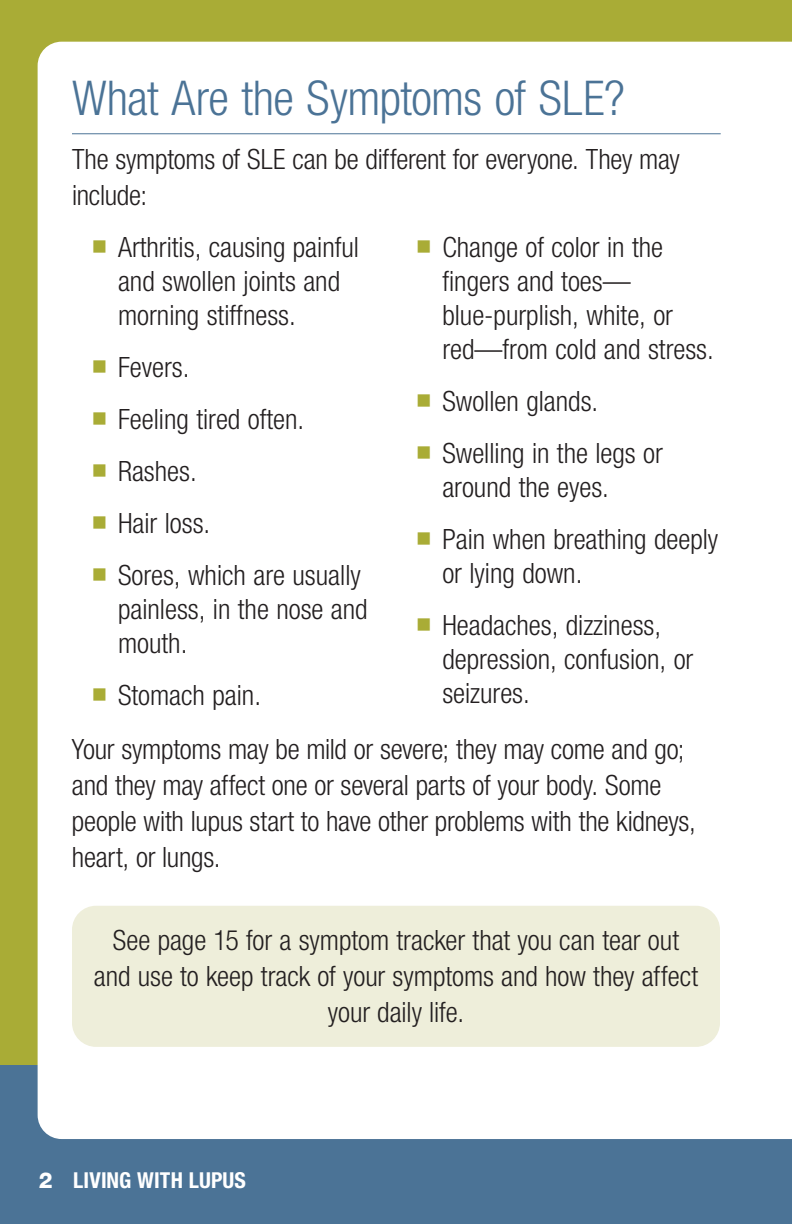
<style>
.page{position:relative;width:792px;height:1224px;background:#fff}
.page>*{position:absolute;margin:0;border:0;box-sizing:border-box;transform-origin:0 0}
.t1{font:300 condensed 48px "Helvetica Neue LT Std";letter-spacing:-.015em;color:#4b7396}
.t2{font:300 condensed 28px/34px "Helvetica Neue LT Std";color:#231f20}
.t3{font:700 condensed 22px "Helvetica Neue LT Std";letter-spacing:.005em;color:#fff}
.s1{font-family:"Arial Unicode MS";font-weight:400;font-stretch:normal;color:#a9ac36}
.s2{font-weight:800;font-stretch:normal}
</style>
<div class="page">
<div style="left:0;top:0;width:792px;height:1084px;background:#a9ac36"></div>
<div style="left:0;top:1066px;width:792px;height:158px;background:#4b7396"></div>
<div style="left:38px;top:42px;width:753px;height:1097px;background:#fff"></div>
<svg style="left:791px;top:42px;width:1px;height:1097px"></svg>
<hr style="left:72px;top:133px;width:649px;height:1px;background:#4b7396">
<div style="left:72px;top:906px;width:648px;height:141px;background:#eeeeda;border-radius:24px"></div>
<h2 class="t1" style="left:72px;top:71px;width:555px">What Are the Symptoms of SLE?</h2>
<p class="t2" style="left:72px;top:141px;width:609px;line-height:36px">The symptoms of SLE can be different for everyone. They may include:</p>
<p class="t2" style="left:118px;top:230px;width:243px;text-indent:-27px"><span class="s1">■</span> Arthritis, causing painful and swollen joints and morning stiffness.</p>
<p class="t2" style="left:91px;top:350px;width:100px"><span class="s1">■</span> Fevers.</p>
<p class="t2" style="left:91px;top:402px;width:215px"><span class="s1">■</span> Feeling tired often.</p>
<p class="t2" style="left:91px;top:454px;width:107px"><span class="s1">■</span> Rashes.</p>
<p class="t2" style="left:91px;top:506px;width:121px"><span class="s1">■</span> Hair loss.</p>
<p class="t2" style="left:118px;top:558px;width:251px;text-indent:-27px"><span class="s1">■</span> Sores, which are usually painless, in the nose and mouth.</p>
<p class="t2" style="left:91px;top:678px;width:172px"><span class="s1">■</span> Stomach pain.</p>
<p class="t2" style="left:442px;top:230px;width:273px;text-indent:-27px"><span class="s1">■</span> Change of color in the fingers and toes— blue-purplish, white, or red—from cold and stress.</p>
<p class="t2" style="left:415px;top:384px;width:184px"><span class="s1">■</span> Swollen glands.</p>
<p class="t2" style="left:442px;top:436px;width:222px;text-indent:-27px"><span class="s1">■</span> Swelling in the legs or around the eyes.</p>
<p class="t2" style="left:442px;top:522px;width:277px;text-indent:-27px"><span class="s1">■</span> Pain when breathing deeply or lying down.</p>
<p class="t2" style="left:442px;top:608px;width:253px;text-indent:-27px"><span class="s1">■</span> Headaches, dizziness, depression, confusion, or seizures.</p>
<p class="t2" style="left:72px;top:731px;width:625px;line-height:36px">Your symptoms may be mild or severe; they may come and go; and they may affect one or several parts of your body. Some people with lupus start to have other problems with the kidneys, heart, or lungs.</p>
<p class="t2" style="left:94px;top:922px;width:606px;line-height:36px;text-align:center">See page 15 for a symptom tracker that you can tear out and use to keep track of your symptoms and how they affect your daily life.</p>
<p class="t3" style="left:39px;top:1167px;width:209px"><span class="s2">2</span> LIVING WITH LUPUS</p>
</div>
